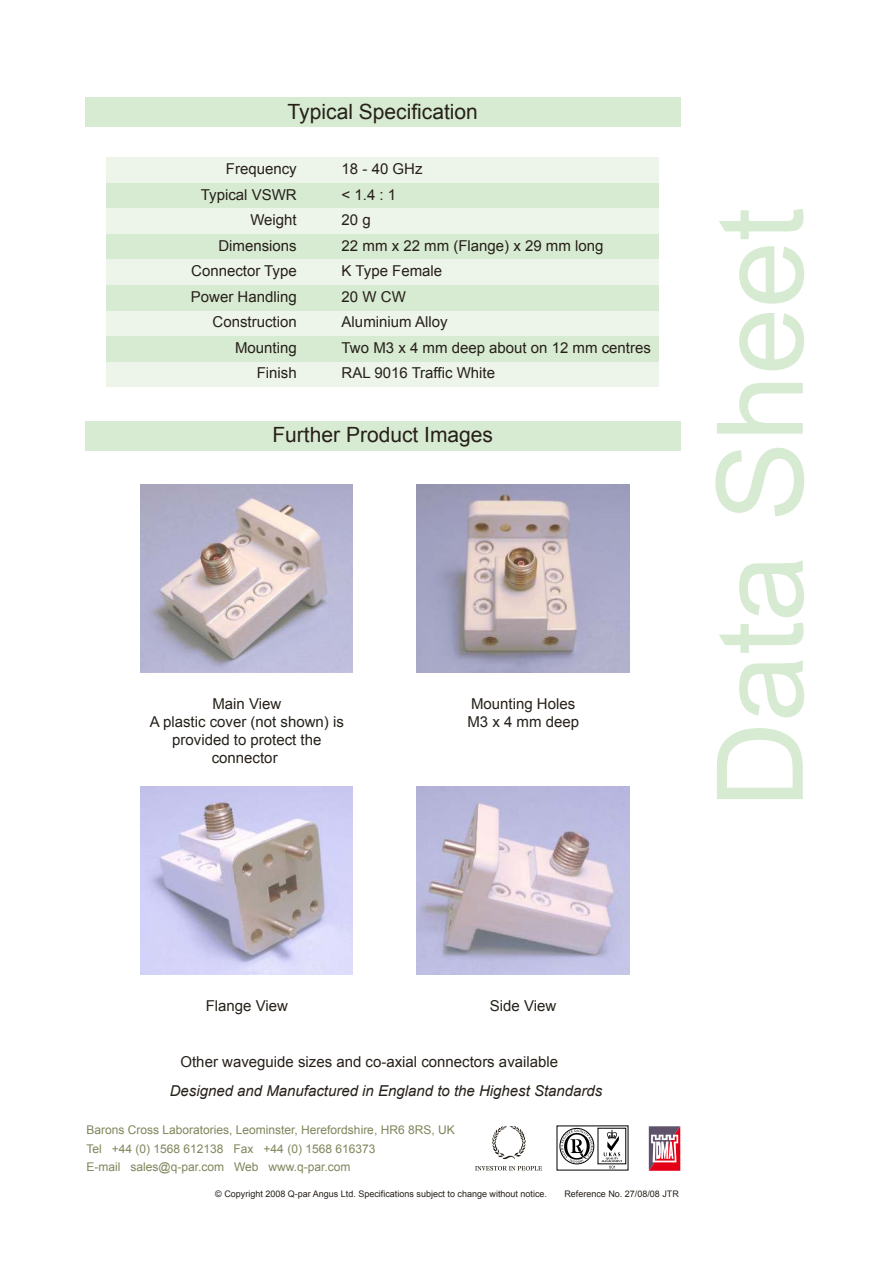
<style>
.page{position:relative;width:894px;height:1263px;background:#fff}
.page>*{position:absolute;margin:0;border:0;box-sizing:border-box;transform-origin:0 0}
.t1{font:120px "Arial MT 5";color:#d7ead2}
.t2{font:21px "Arial MT 5";color:#262019}
.t3{font:15px/18px "Arial MT 5";color:#262019}
.t4{font:15px "Arial Italic MT 0";color:#262019}
.t5{font:12px/18.3px "Arial MT 5";color:#7f855b}
.t6{font:9px "Arial MT 5";color:#262019}
</style>
<div class="page">
<svg style="left:561px;top:1130px;width:61px;height:38px"></svg>
<div style="left:560px;top:1128px;width:34px;height:36px;border:1px solid #000;border-radius:50%"></div>
<svg style="left:475px;top:1126px;width:67px;height:45px"></svg>
<svg style="left:649px;top:1126px;width:31px;height:45px"></svg>
<div style="left:298px;top:183px;width:361px;height:26px;background:#d7ead2"></div>
<div style="left:298px;top:209px;width:361px;height:25px;background:#edf4e9"></div>
<div style="left:298px;top:311px;width:361px;height:25px;background:#edf4e9"></div>
<div style="left:298px;top:362px;width:361px;height:25px;background:#edf4e9"></div>
<div style="left:106px;top:183px;width:192px;height:26px;background:#d7ead2"></div>
<div style="left:85px;top:97px;width:595px;height:30px;background:#d7ead2"></div>
<div style="left:85px;top:421px;width:595px;height:29px;background:#d7ead2"></div>
<div style="left:298px;top:157px;width:361px;height:26px;background:#edf4e9"></div>
<div style="left:106px;top:157px;width:192px;height:26px;background:#edf4e9"></div>
<div style="left:106px;top:362px;width:192px;height:25px;background:#edf4e9"></div>
<div style="left:106px;top:311px;width:192px;height:25px;background:#edf4e9"></div>
<div style="left:106px;top:209px;width:192px;height:25px;background:#edf4e9"></div>
<div style="left:298px;top:234px;width:361px;height:26px;background:#d7ead2"></div>
<div style="left:106px;top:234px;width:192px;height:26px;background:#d7ead2"></div>
<div style="left:298px;top:260px;width:361px;height:25px;background:#edf4e9"></div>
<div style="left:106px;top:260px;width:192px;height:25px;background:#edf4e9"></div>
<div style="left:298px;top:285px;width:361px;height:26px;background:#d7ead2"></div>
<div style="left:106px;top:285px;width:192px;height:26px;background:#d7ead2"></div>
<div style="left:298px;top:336px;width:361px;height:26px;background:#d7ead2"></div>
<div style="left:106px;top:336px;width:192px;height:26px;background:#d7ead2"></div>
<img style="left:140px;top:787px;width:213px;height:188px">
<img style="left:417px;top:485px;width:212px;height:188px">
<img style="left:417px;top:787px;width:212px;height:188px">
<img style="left:140px;top:485px;width:213px;height:188px">
<h2 class="t2" style="left:288px;top:103px;width:192px">Typical Specification</h2>
<p class="t3" style="left:226px;top:161px;width:72px">Frequency</p>
<p class="t3" style="left:342px;top:161px;width:82px">18 - 40 GHz</p>
<p class="t3" style="left:201px;top:187px;width:97px">Typical VSWR</p>
<p class="t3" style="left:218px;top:208px;width:80px;line-height:25.5px;text-align:right">Weight<br>Dimensions</p>
<p class="t3" style="left:342px;top:183px;width:56px;line-height:25.5px">&lt; 1.4 : 1<br>20 g</p>
<p class="t3" style="left:342px;top:238px;width:263px">22 mm x 22 mm (Flange) x 29 mm long</p>
<p class="t3" style="left:191px;top:263px;width:107px">Connector Type</p>
<p class="t3" style="left:342px;top:263px;width:102px">K Type Female</p>
<p class="t3" style="left:191px;top:289px;width:107px">Power Handling</p>
<p class="t3" style="left:342px;top:289px;width:66px">20 W CW</p>
<p class="t3" style="left:235px;top:340px;width:63px">Mounting</p>
<p class="t3" style="left:342px;top:340px;width:311px">Two M3 x 4 mm deep about on 12 mm centres</p>
<p class="t3" style="left:342px;top:314px;width:107px">Aluminium Alloy</p>
<p class="t3" style="left:342px;top:365px;width:155px">RAL 9016 Traffic White</p>
<p class="t3" style="left:213px;top:314px;width:86px">Construction</p>
<p class="t3" style="left:257px;top:365px;width:42px">Finish</p>
<h2 class="t2" style="left:272px;top:427px;width:222px">Further Product Images</h2>
<p class="t3" style="left:150px;top:696px;width:196px;text-align:center">Main View<br>A plastic cover (not shown) is provided to protect the connector</p>
<p class="t3" style="left:467px;top:696px;width:113px">Mounting Holes<br>M3 x 4 mm deep</p>
<h1 class="t1" style="left:715px;top:808px;width:602px;rotate:-90deg">Data Sheet</h1>
<p class="t3" style="left:206px;top:998px;width:84px">Flange View</p>
<p class="t3" style="left:490px;top:998px;width:68px">Side View</p>
<p class="t3" style="left:180px;top:1054px;width:379px">Other waveguide sizes and co-axial connectors available</p>
<p class="t4" style="left:170px;top:1085px;width:434px">Designed and Manufactured in England to the Highest Standards</p>
<p class="t5" style="left:87px;top:1122px;width:370px">Barons Cross Laboratories, Leominster, Herefordshire, HR6 8RS, UK<br>Tel +44 (0) 1568 612138 Fax +44 (0) 1568 616373<br>E-mail sales@q-par.com Web www.q-par.com</p>
<p class="t6" style="left:215px;top:1190px;width:333px">© Copyright 2008 Q-par Angus Ltd. Specifications subject to change without notice.</p>
<p class="t6" style="left:564px;top:1190px;width:116px">Reference No. 27/08/08 JTR</p>
</div>
